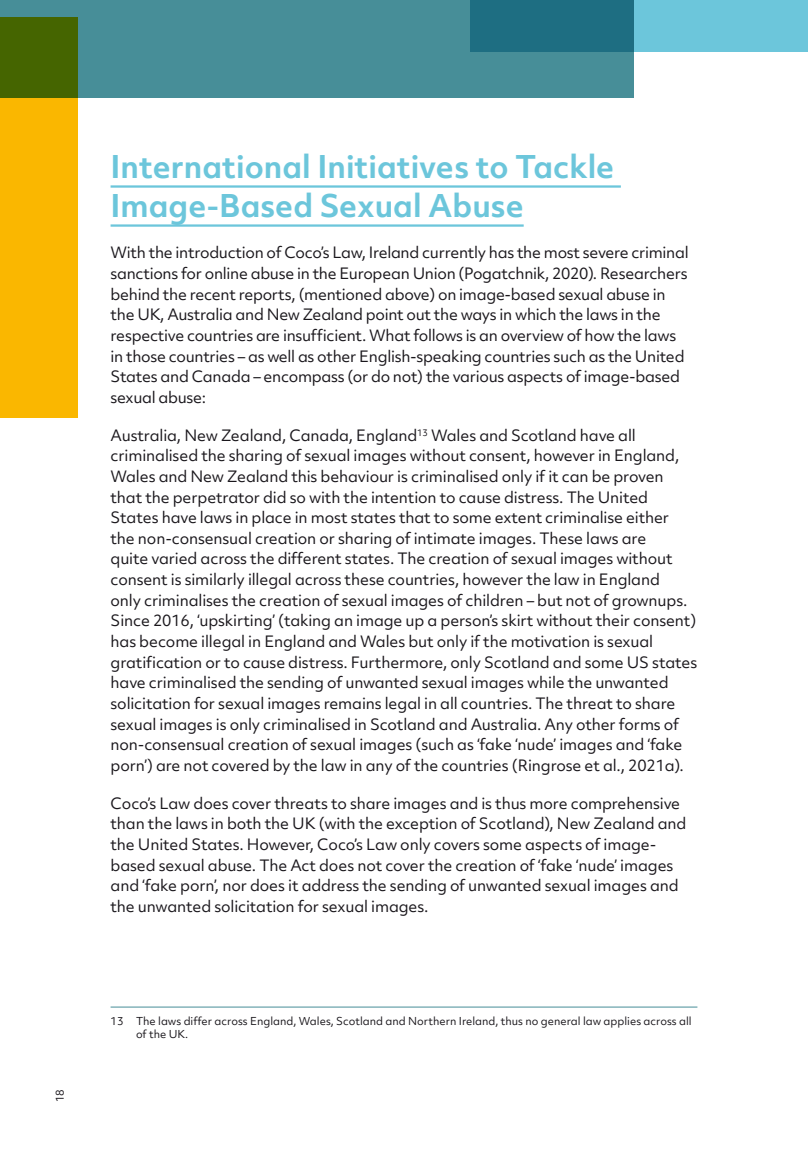
<style>
.page{position:relative;width:808px;height:1149px;background:#fff}
.page>*{position:absolute;margin:0;border:0;box-sizing:border-box;transform-origin:0 0}
.H1_Green{font:700 30px/39px "Objektiv Mk 2";color:#6cc6db}
.Body_0-0__4{font:15px/20.7px "Objektiv Mk 2";letter-spacing:-.01em;color:#1a171c}
.Footnote{font:10.5px/13.5px "Objektiv Mk 2";color:#1a171c}
</style>
<div class="page">
<hr style="left:111px;top:185px;width:510px;height:3px;background:#6cc6db">
<hr style="left:111px;top:224px;width:413px;height:3px;background:#6cc6db">
<hr style="left:111px;top:1006px;width:586px;height:1px;background:#478e98">
<div style="left:0;top:0;width:634px;height:98px;background:#478e98"></div>
<svg style="left:470px;top:0;width:338px;height:51px;background:#469baf"></svg>
<svg style="left:0;top:17px;width:77px;height:400px;background:#d5a600"></svg>
<p class="Footnote" style="left:53px;top:1102px;width:15px;rotate:-90deg">18</p>
<p class="H1_Green" style="left:111px;top:146px;width:505px">International Initiatives to Tackle<br>Image-Based Sexual Abuse</p>
<p class="Body_0-0__4" style="left:111px;top:242px;width:580px">With the introduction of Coco’s Law, Ireland currently has the most severe criminal sanctions for online abuse in the European Union (Pogatchnik, 2020). Researchers behind the recent reports, (mentioned above) on image-based sexual abuse in the UK, Australia and New Zealand point out the ways in which the laws in the respective countries are insufficient. What follows is an overview of how the laws in those countries – as well as other English-speaking countries such as the United States and Canada – encompass (or do not) the various aspects of image-based sexual abuse:</p>
<p class="Body_0-0__4" style="left:111px;top:424px;width:588px">Australia, New Zealand, Canada, England<sup>13</sup> Wales and Scotland have all criminalised the sharing of sexual images without consent, however in England, Wales and New Zealand this behaviour is criminalised only if it can be proven that the perpetrator did so with the intention to cause distress. The United States have laws in place in most states that to some extent criminalise either<br>the non-consensual creation or sharing of intimate images. These laws are<br>quite varied across the different states. The creation of sexual images without consent is similarly illegal across these countries, however the law in England<br>only criminalises the creation of sexual images of children – but not of grownups.<br>Since 2016, ‘upskirting’ (taking an image up a person’s skirt without their consent) has become illegal in England and Wales but only if the motivation is sexual gratification or to cause distress. Furthermore, only Scotland and some US states have criminalised the sending of unwanted sexual images while the unwanted solicitation for sexual images remains legal in all countries. The threat to share sexual images is only criminalised in Scotland and Australia. Any other forms of non-consensual creation of sexual images (such as ‘fake ‘nude’ images and ‘fake porn’) are not covered by the law in any of the countries (Ringrose et al., 2021a).</p>
<p class="Body_0-0__4" style="left:111px;top:792px;width:577px">Coco’s Law does cover threats to share images and is thus more comprehensive than the laws in both the UK (with the exception of Scotland), New Zealand and the United States. However, Coco’s Law only covers some aspects of image&shy;based sexual abuse. The Act does not cover the creation of ‘fake ‘nude’ images and ‘fake porn’, nor does it address the sending of unwanted sexual images and the unwanted solicitation for sexual images.</p>
<p class="Footnote" style="left:136px;top:1013px;width:557px;text-indent:-26px">13 The laws differ across England, Wales, Scotland and Northern Ireland, thus no general law applies across all of the UK.</p>
</div>
